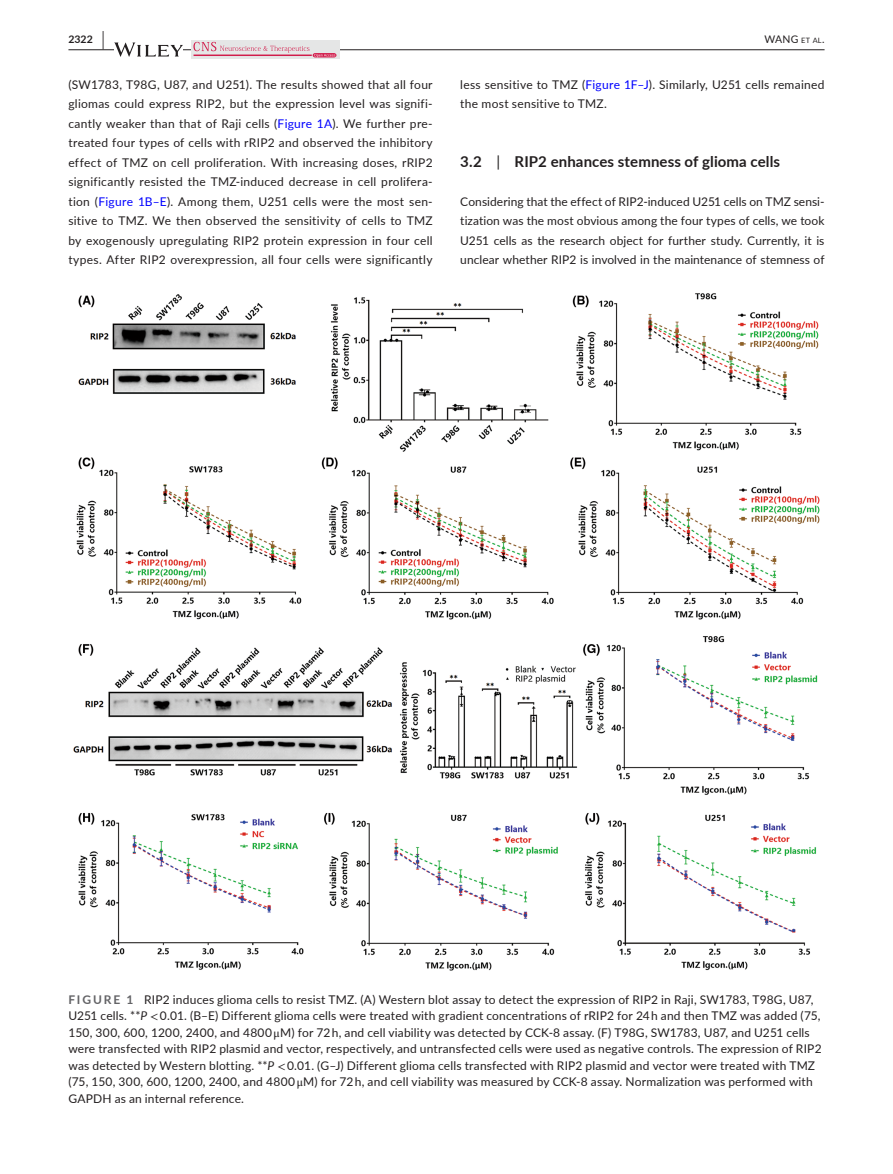
<style>
.page{position:relative;width:893px;height:1174px;background:#fff}
.page>*{position:absolute;margin:0;border:0;box-sizing:border-box;transform-origin:0 0}
.t1{font:700 15px "Lato";letter-spacing:.01em;color:#231f20}
.t2{font:12px/19.5px "Lato";letter-spacing:.015em;color:#231f20;text-align:justify}
.t3{font:10.5px "Lato";color:#231f20}
.t4{font:700 10.5px "Lato";color:#231f20}
.s1{font-size:19.5px}
.s2{font-size:7.35px}
.s3{color:#00f}
.s4{font-weight:400}
.s5{font-weight:700;color:#636366}
.s6{font-style:italic}
.s7{font-family:"STIX"}
</style>
<div class="page">
<hr style="left:68px;top:49px;width:756px;height:1px;background:#231f20">
<svg style="left:114px;top:42px;width:69px;height:15px"></svg>
<div style="left:191px;top:40px;width:148px;height:19px;background:#e5e6e6"></div>
<hr style="left:313px;top:53px;width:23px;height:4px;background:#d5325d;border-radius:2px">
<svg style="left:193px;top:42px;width:142px;height:15px"></svg>
<img style="left:73px;top:293px;width:747px;height:678px">
<p class="t4" style="left:68px;top:31px;width:37px">2322 <span class="s1">|</span></p>
<p class="t3" style="left:764px;top:31px;width:61px">WANG <span class="s2">et al</span>.</p>
<p class="t2" style="left:68px;top:74px;width:366px">(SW1783, T98G, U87, and U251). The results showed that all four gliomas could express RIP2, but the expression level was signifi&shy;cantly weaker than that of Raji cells (<span class="s3">Figure 1A</span>). We further pre&shy;treated four types of cells with rRIP2 and observed the inhibitory effect of TMZ on cell proliferation. With increasing doses, rRIP2 significantly resisted the TMZ-induced decrease in cell prolifera&shy;tion (<span class="s3">Figure 1B–E</span>). Among them, U251 cells were the most sen&shy;sitive to TMZ. We then observed the sensitivity of cells to TMZ by exogenously upregulating RIP2 protein expression in four cell types. After RIP2 overexpression, all four cells were significantly</p>
<p class="t2" style="left:460px;top:74px;width:366px">less sensitive to TMZ (<span class="s3">Figure 1F–J</span>). Similarly, U251 cells remained the most sensitive to TMZ.</p>
<p class="t1" style="left:460px;top:150px;width:321px">3.2 <span class="s4">|</span> RIP2 enhances stemness of glioma cells</p>
<p class="t2" style="left:460px;top:191px;width:366px">Considering that the effect of RIP2-induced U251 cells on TMZ sensi&shy;tization was the most obvious among the four types of cells, we took U251 cells as the research object for further study. Currently, it is unclear whether RIP2 is involved in the maintenance of stemness of</p>
<p class="t2" style="left:68px;top:990px;width:755px;line-height:16.5px;text-align:left"><span class="s5">FIGURE 1</span> RIP2 induces glioma cells to resist TMZ. (A) Western blot assay to detect the expression of RIP2 in Raji, SW1783, T98G, U87, U251 cells. **<span class="s6">P</span> <span class="s7">&lt;</span> 0.01. (B–E) Different glioma cells were treated with gradient concentrations of rRIP2 for 24 h and then TMZ was added (75, 150, 300, 600, 1200, 2400, and 4800 <span class="s7">μ</span>M) for 72 h, and cell viability was detected by CCK-8 assay. (F) T98G, SW1783, U87, and U251 cells were transfected with RIP2 plasmid and vector, respectively, and untransfected cells were used as negative controls. The expression of RIP2 was detected by Western blotting. **<span class="s6">P</span> <span class="s7">&lt;</span> 0.01. (G–J) Different glioma cells transfected with RIP2 plasmid and vector were treated with TMZ (75, 150, 300, 600, 1200, 2400, and 4800 <span class="s7">μ</span>M) for 72 h, and cell viability was measured by CCK-8 assay. Normalization was performed with GAPDH as an internal reference.</p>
</div>
